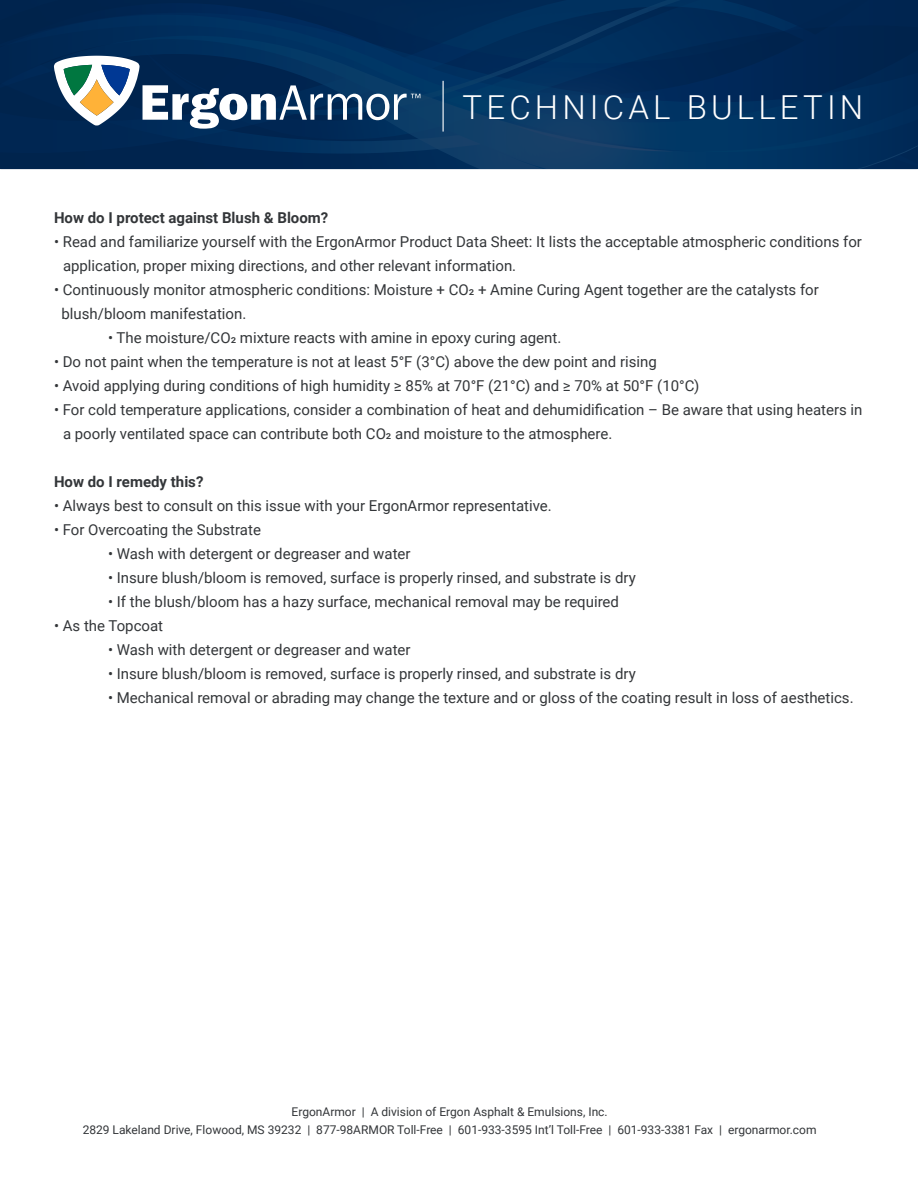
<style>
.page{position:relative;width:918px;height:1188px;background:#fff}
.page>*{position:absolute;margin:0;border:0;box-sizing:border-box;transform-origin:0 0}
.Product_Name{font:300 33px "Roboto";letter-spacing:.125em;color:#fff}
.t1{font:15px/24px "Roboto";color:#333639}
.t2{font:700 15px "Roboto";color:#333639}
.t3{font:12px "Roboto";color:#333639}
</style>
<div class="page">
<div style="left:0;top:13px;width:54px;height:139px;background:#002651"></div>
<svg style="left:153px;top:0;width:765px;height:9px;background:#002955"></svg>
<svg style="left:54px;top:9px;width:864px;height:160px;background:#0f3962"></svg>
<hr style="left:443px;top:81px;width:1px;height:51px;background:#fff">
<p class="Product_Name" style="left:463px;top:85px;width:402px">TECHNICAL BULLETIN</p>
<p class="t2" style="left:54px;top:207px;width:276px">How do I protect against Blush &amp; Bloom?</p>
<p class="t1" style="left:63px;top:229px;width:801px;text-indent:-9px">• Read and familiarize yourself with the ErgonArmor Product Data Sheet: It lists the acceptable atmospheric conditions for application, proper mixing directions, and other relevant information.</p>
<p class="t1" style="left:62px;top:277px;width:759px;text-indent:-8px">• Continuously monitor atmospheric conditions: Moisture + CO2 + Amine Curing Agent together are the catalysts for blush/bloom manifestation.</p>
<p class="t1" style="left:108px;top:325px;width:455px">• The moisture/CO2 mixture reacts with amine in epoxy curing agent.</p>
<p class="t1" style="left:54px;top:349px;width:604px">• Do not paint when the temperature is not at least 5°F (3°C) above the dew point and rising</p>
<p class="t1" style="left:54px;top:373px;width:647px">• Avoid applying during conditions of high humidity ≥ 85% at 70°F (21°C) and ≥ 70% at 50°F (10°C)</p>
<p class="t1" style="left:63px;top:397px;width:801px;text-indent:-9px">• For cold temperature applications, consider a combination of heat and dehumidification – Be aware that using heaters in a poorly ventilated space can contribute both CO2 and moisture to the atmosphere.</p>
<p class="t2" style="left:54px;top:471px;width:151px">How do I remedy this?</p>
<p class="t1" style="left:54px;top:493px;width:499px">• Always best to consult on this issue with your ErgonArmor representative.</p>
<p class="t1" style="left:54px;top:517px;width:208px">• For Overcoating the Substrate</p>
<p class="t1" style="left:108px;top:541px;width:304px">• Wash with detergent or degreaser and water</p>
<p class="t1" style="left:108px;top:565px;width:529px">• Insure blush/bloom is removed, surface is properly rinsed, and substrate is dry</p>
<p class="t1" style="left:108px;top:589px;width:513px">• If the blush/bloom has a hazy surface, mechanical removal may be required</p>
<p class="t1" style="left:54px;top:613px;width:111px">• As the Topcoat</p>
<p class="t1" style="left:108px;top:637px;width:304px">• Wash with detergent or degreaser and water</p>
<p class="t1" style="left:108px;top:661px;width:529px">• Insure blush/bloom is removed, surface is properly rinsed, and substrate is dry</p>
<p class="t1" style="left:108px;top:685px;width:747px">• Mechanical removal or abrading may change the texture and or gloss of the coating result in loss of aesthetics.</p>
<p class="t3" style="left:292px;top:1104px;width:318px">ErgonArmor | A division of Ergon Asphalt &amp; Emulsions, Inc.</p>
<p class="t3" style="left:83px;top:1122px;width:735px">2829 Lakeland Drive, Flowood, MS 39232 | 877-98ARMOR Toll-Free | 601-933-3595 Int’l Toll-Free | 601-933-3381 Fax | ergonarmor.com</p>
</div>
